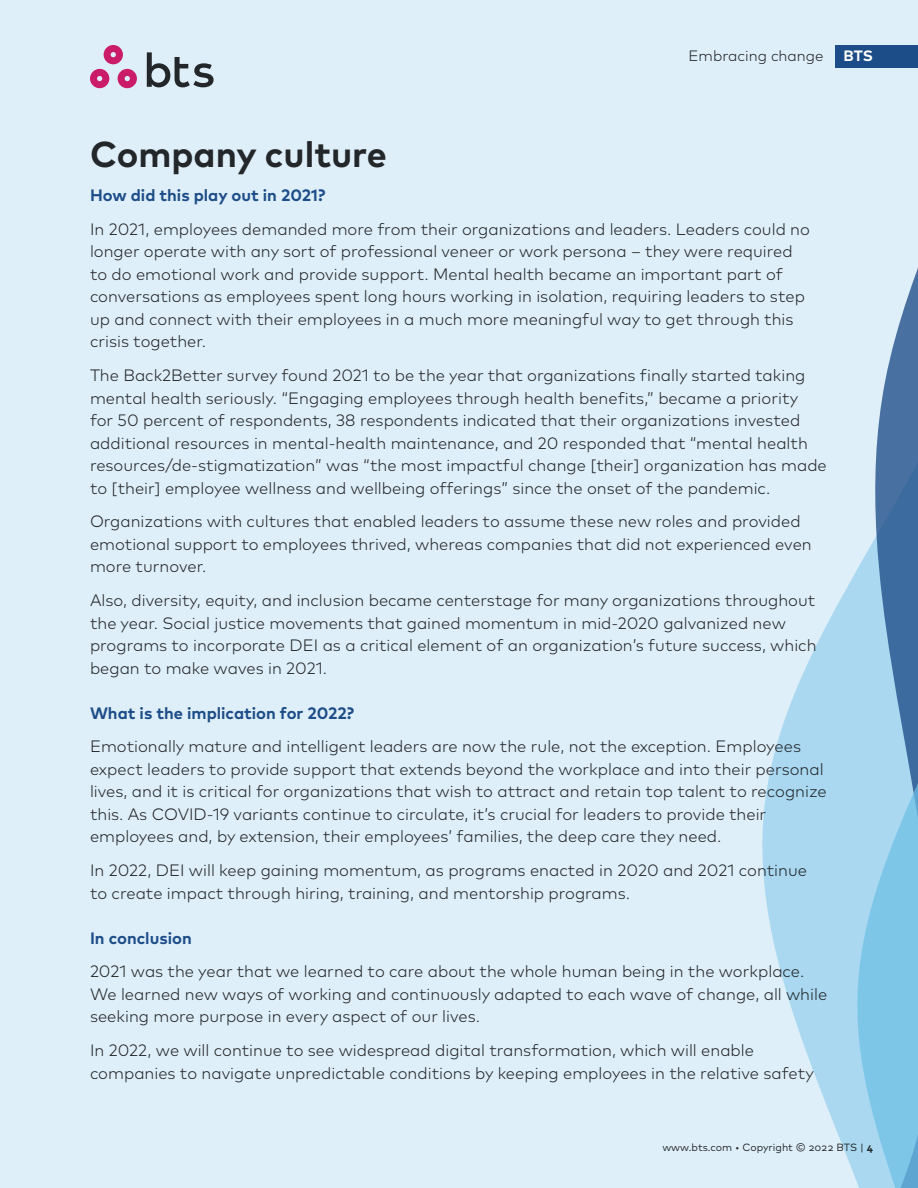
<style>
.page{position:relative;width:918px;height:1188px;background:#dfeff9}
.page>*{position:absolute;margin:0;border:0;box-sizing:border-box;transform-origin:0 0}
.t1{font:700 36px "Mark OT";color:#23272a}
.t2{font:300 16.5px/22.5px "Mark OT";color:#23272a}
.t3{font:700 16.5px "Mark OT";color:#1d4d88}
.t4{font:300 15px "Mark OT";color:#23272a}
.t5{font:700 15px "Mark OT";color:#fff}
.t6{font:10.5px "Mark OT";color:#23272a}
.s1{font-weight:700}
</style>
<div class="page">
<svg style="left:762px;top:590px;width:84px;height:564px;fill:#a9d8f0"></svg>
<svg style="left:846px;top:586px;width:2px;height:573px"></svg>
<svg style="left:848px;top:268px;width:70px;height:920px"></svg>
<div style="left:836px;top:45px;width:82px;height:23px;background:#1d4d88"></div>
<svg style="left:147px;top:52px;width:67px;height:35px"></svg>
<svg style="left:90px;top:45px;width:47px;height:43px"></svg>
<p class="t4" style="left:689px;top:47px;width:137px">Embracing change</p>
<p class="t5" style="left:844px;top:46px;width:31px">BTS</p>
<h1 class="t1" style="left:90px;top:131px;width:298px">Company culture</h1>
<p class="t3" style="left:90px;top:184px;width:237px">How did this play out in 2021?</p>
<p class="t2" style="left:90px;top:218px;width:722px">In 2021, employees demanded more from their organizations and leaders. Leaders could no longer operate with any sort of professional veneer or work persona – they were required to do emotional work and provide support. Mental health became an important part of conversations as employees spent long hours working in isolation, requiring leaders to step up and connect with their employees in a much more meaningful way to get through this crisis together.</p>
<p class="t2" style="left:90px;top:364px;width:738px">The Back2Better survey found 2021 to be the year that organizations finally started taking mental health seriously. “Engaging employees through health benefits,” became a priority<br>for 50 percent of respondents, 38 respondents indicated that their organizations invested additional resources in mental-health maintenance, and 20 responded that “mental health resources/de-stigmatization” was “the most impactful change [their] organization has made to [their] employee wellness and wellbeing offerings” since the onset of the pandemic.</p>
<p class="t2" style="left:90px;top:510px;width:723px">Organizations with cultures that enabled leaders to assume these new roles and provided emotional support to employees thrived, whereas companies that did not experienced even more turnover.</p>
<p class="t2" style="left:90px;top:589px;width:728px">Also, diversity, equity, and inclusion became centerstage for many organizations throughout the year. Social justice movements that gained momentum in mid-2020 galvanized new programs to incorporate DEI as a critical element of an organization’s future success, which began to make waves in 2021.</p>
<p class="t3" style="left:90px;top:702px;width:266px">What is the implication for 2022?</p>
<p class="t2" style="left:90px;top:735px;width:738px">Emotionally mature and intelligent leaders are now the rule, not the exception. Employees expect leaders to provide support that extends beyond the workplace and into their personal lives, and it is critical for organizations that wish to attract and retain top talent to recognize this. As COVID-19 variants continue to circulate, it’s crucial for leaders to provide their employees and, by extension, their employees’ families, the deep care they need.</p>
<p class="t2" style="left:90px;top:859px;width:719px">In 2022, DEI will keep gaining momentum, as programs enacted in 2020 and 2021 continue to create impact through hiring, training, and mentorship programs.</p>
<p class="t3" style="left:90px;top:927px;width:103px">In conclusion</p>
<p class="t2" style="left:90px;top:960px;width:739px">2021 was the year that we learned to care about the whole human being in the workplace.<br>We learned new ways of working and continuously adapted to each wave of change, all while seeking more purpose in every aspect of our lives.</p>
<p class="t2" style="left:90px;top:1039px;width:725px">In 2022, we will continue to see widespread digital transformation, which will enable companies to navigate unpredictable conditions by keeping employees in the relative safety</p>
<p class="t6" style="left:662px;top:1141px;width:212px">www.bts.com • Copyright © 2022 BTS | <span class="s1">4</span></p>
</div>
